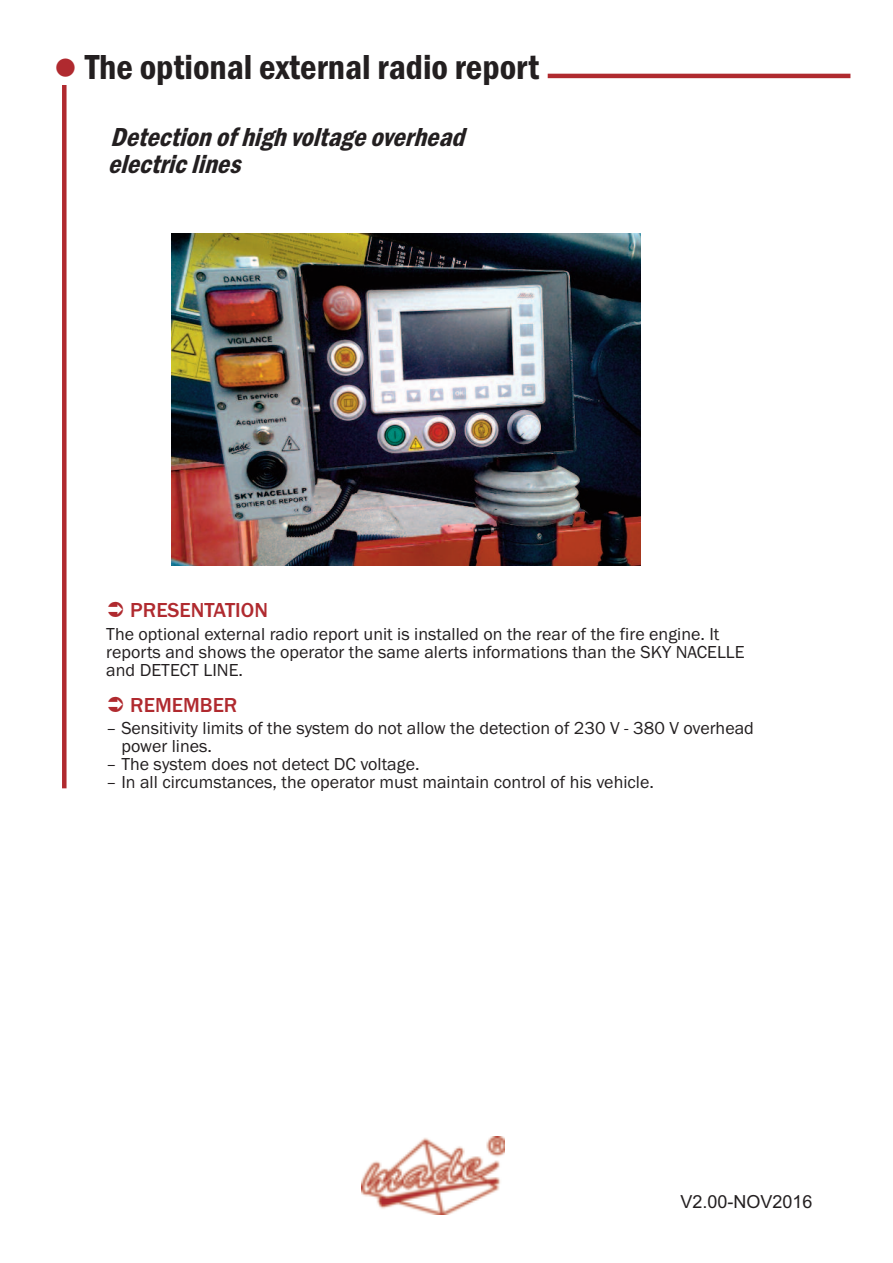
<style>
.page{position:relative;width:893px;height:1263px;background:#fff}
.page>*{position:absolute;margin:0;border:0;box-sizing:border-box;transform-origin:0 0}
.t1{font:600 condensed 36px "Franklin Gothic";color:#231f20}
.t2{font:italic 600 condensed 27px/27px "Franklin Gothic";color:#231f20}
.t3{font:500 21px "Franklin Gothic";color:#b02a2f}
.t4{font:18px/18px "Franklin Gothic";color:#231f20}
.t5{font:18px "Arial";color:#231f20}
.s1{color:#b02a2f}
</style>
<div class="page">
<hr style="left:548px;top:74px;width:302px;height:4px;background:#b02a2f">
<div style="left:62px;top:85px;width:5px;height:703px;background:#b02a2f"></div>
<img style="left:361px;top:1136px;width:143px;height:78px">
<img style="left:171px;top:234px;width:470px;height:331px">
<h1 class="t1" style="left:54px;top:46px;width:487px"><span class="s1">●</span> The optional external radio report</h1>
<h2 class="t2" style="left:108px;top:124px;width:367px">Detection of high voltage overhead electric lines</h2>
<p class="t3" style="left:130px;top:598px;width:139px">PRESENTATION</p>
<p class="t4" style="left:106px;top:624px;width:640px">The optional external radio report unit is installed on the rear of the fire engine. It reports and shows the operator the same alerts informations than the SKY NACELLE and DETECT LINE.</p>
<p class="t3" style="left:130px;top:692px;width:109px">REMEMBER</p>
<p class="t4" style="left:122px;top:719px;width:634px;text-indent:-15px">– Sensitivity limits of the system do not allow the detection of 230 V - 380 V overhead power lines.</p>
<p class="t4" style="left:106px;top:755px;width:315px">– The system does not detect DC voltage.</p>
<p class="t4" style="left:106px;top:773px;width:549px">– In all circumstances, the operator must maintain control of his vehicle.</p>
<p class="t5" style="left:680px;top:1191px;width:134px">V2.00-NOV2016</p>
</div>
